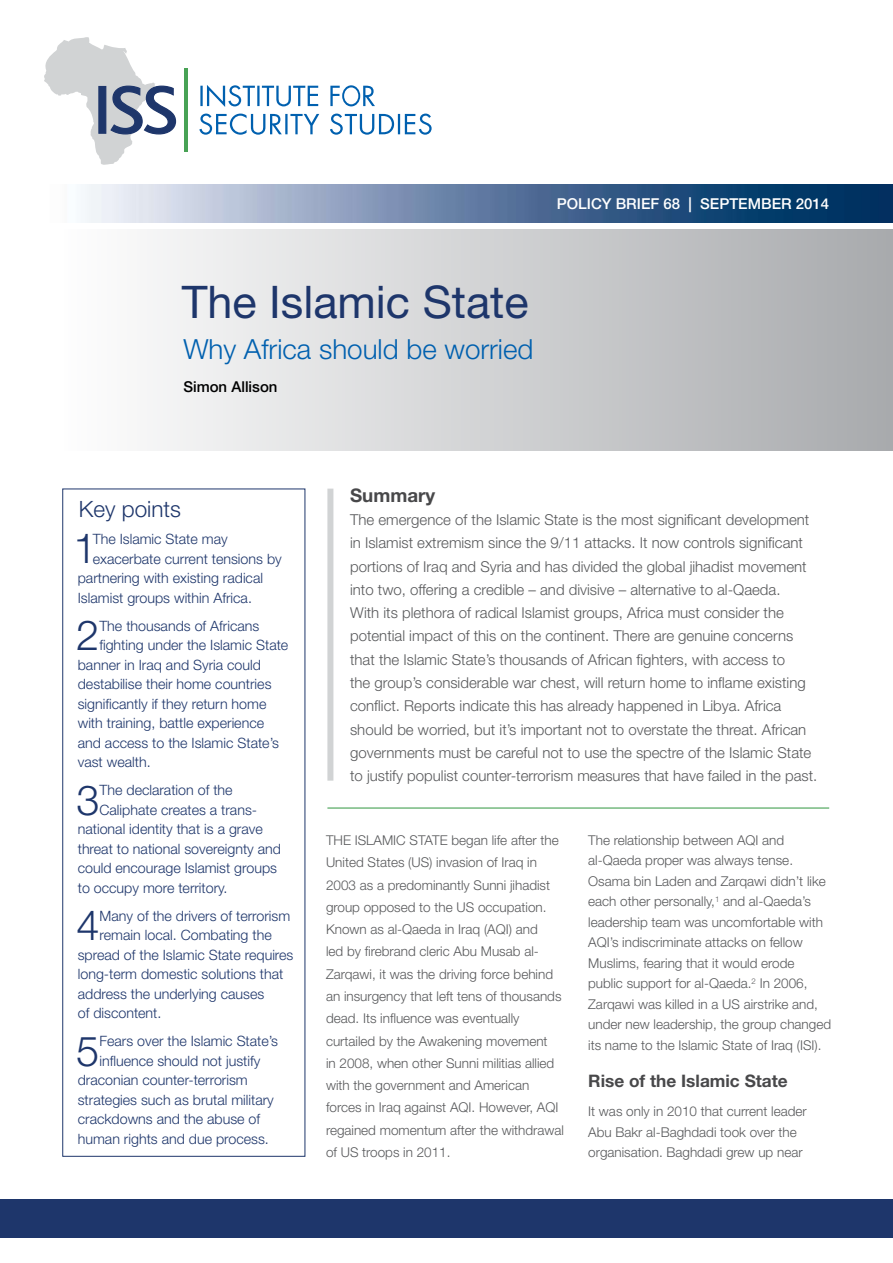
<style>
.page{position:relative;width:893px;height:1263px;background:#fff}
.page>*{position:absolute;margin:0;border:0;box-sizing:border-box;transform-origin:0 0}
.t1{font:45px "Helvetica Neue LT Std";color:#1e366b}
.t2{font:300 41.55px "Helvetica Neue LT Std";color:#1e366b}
.t3{font:300 27.75px "Helvetica Neue LT Std";color:#0060af}
.t4{font:300 22.5px "Helvetica Neue LT Std";color:#1e366b}
.t5{font:700 18.75px "Helvetica Neue LT Std";color:#48484a}
.t6{font:700 17.25px "Helvetica Neue LT Std";color:#48484a}
.t7{font:300 15px/23.2px "Helvetica Neue LT Std";color:#58595b}
.t8{font:500 15px "Helvetica Neue LT Std";color:#fff}
.t9{font:500 15px "Helvetica Neue LT Std";color:#000}
.t10{font:300 14.25px "Helvetica Neue LT Std";color:#1e366b}
.t11{font:300 13.5px/22.2px "Helvetica Neue LT Std";color:#58595b}
</style>
<div class="page">
<img style="left:81px;top:185px;width:812px;height:38px">
<div style="left:64px;top:229px;width:829px;height:221px;background:linear-gradient(to right,#fefefe,#a8aaad)"></div>
<div style="left:0;top:1199px;width:893px;height:38px;background:#1e366b"></div>
<svg style="left:199px;top:114px;width:233px;height:21px"></svg>
<svg style="left:200px;top:85px;width:175px;height:22px"></svg>
<hr style="left:185px;top:68px;width:3px;height:84px;background:#48a255">
<svg style="left:44px;top:37px;width:133px;height:128px"></svg>
<hr style="left:327px;top:807px;width:502px;height:2px;background:#48a255">
<div style="left:327px;top:489px;width:6px;height:292px;background:#d1d3d4"></div>
<div style="left:62px;top:489px;width:243px;height:668px;border:1px solid #1e366b"></div>
<p class="t8" style="left:557px;top:195px;width:274px">POLICY BRIEF 68 | SEPTEMBER 2014</p>
<h1 class="t1" style="left:182px;top:275px;width:348px">The Islamic State</h1>
<h3 class="t3" style="left:183px;top:332px;width:352px">Why Africa should be worried</h3>
<p class="t9" style="left:183px;top:378px;width:96px">Simon Allison</p>
<h3 class="t4" style="left:79px;top:495px;width:104px">Key points</h3>
<p class="t10" style="left:93px;top:530px;width:136px">The Islamic State may</p>
<p class="t10" style="left:93px;top:550px;width:190px">exacerbate current tensions by</p>
<p class="t10" style="left:78px;top:569px;width:187px">partnering with existing radical</p>
<p class="t10" style="left:78px;top:589px;width:176px">Islamist groups within Africa.</p>
<h2 class="t2" style="left:76px;top:610px;width:25px">2</h2>
<p class="t10" style="left:99px;top:617px;width:161px">The thousands of Africans</p>
<h2 class="t2" style="left:74px;top:523px;width:25px">1</h2>
<p class="t10" style="left:99px;top:636px;width:190px">fighting under the Islamic State</p>
<p class="t10" style="left:78px;top:656px;width:185px">banner in Iraq and Syria could</p>
<p class="t10" style="left:78px;top:675px;width:195px">destabilise their home countries</p>
<p class="t10" style="left:78px;top:695px;width:190px">significantly if they return home</p>
<p class="t10" style="left:78px;top:714px;width:188px">with training, battle experience</p>
<p class="t10" style="left:78px;top:734px;width:203px">and access to the Islamic State’s</p>
<p class="t10" style="left:78px;top:753px;width:74px">vast wealth.</p>
<h2 class="t2" style="left:76px;top:774px;width:25px">3</h2>
<p class="t10" style="left:100px;top:781px;width:135px">The declaration of the</p>
<p class="t10" style="left:100px;top:801px;width:159px">Caliphate creates a trans-</p>
<p class="t10" style="left:78px;top:820px;width:187px">national identity that is a grave</p>
<p class="t10" style="left:78px;top:840px;width:205px">threat to national sovereignty and</p>
<p class="t10" style="left:78px;top:859px;width:201px">could encourage Islamist groups</p>
<p class="t10" style="left:78px;top:879px;width:151px">to occupy more territory.</p>
<h2 class="t2" style="left:77px;top:900px;width:25px">4</h2>
<p class="t10" style="left:100px;top:907px;width:192px">Many of the drivers of terrorism</p>
<p class="t10" style="left:100px;top:926px;width:174px">remain local. Combating the</p>
<p class="t10" style="left:78px;top:946px;width:217px">spread of the Islamic State requires</p>
<p class="t10" style="left:78px;top:965px;width:207px">long-term domestic solutions that</p>
<p class="t10" style="left:78px;top:985px;width:188px">address the underlying causes</p>
<p class="t10" style="left:78px;top:1004px;width:85px">of discontent.</p>
<h2 class="t2" style="left:76px;top:1025px;width:25px">5</h2>
<p class="t10" style="left:99px;top:1032px;width:180px">Fears over the Islamic State’s</p>
<p class="t10" style="left:99px;top:1052px;width:162px">influence should not justify</p>
<p class="t10" style="left:78px;top:1071px;width:172px">draconian counter-terrorism</p>
<p class="t10" style="left:78px;top:1091px;width:198px">strategies such as brutal military</p>
<p class="t10" style="left:78px;top:1110px;width:184px">crackdowns and the abuse of</p>
<p class="t10" style="left:78px;top:1130px;width:193px">human rights and due process.</p>
<h3 class="t5" style="left:350px;top:484px;width:87px">Summary</h3>
<p class="t7" style="left:350px;top:508px;width:469px">The emergence of the Islamic State is the most significant development in Islamist extremism since the 9/11 attacks. It now controls significant portions of Iraq and Syria and has divided the global jihadist movement into two, offering a credible – and divisive – alternative to al-Qaeda.<br>With its plethora of radical Islamist groups, Africa must consider the potential impact of this on the continent. There are genuine concerns that the Islamic State’s thousands of African fighters, with access to<br>the group’s considerable war chest, will return home to inflame existing conflict. Reports indicate this has already happened in Libya. Africa should be worried, but it’s important not to overstate the threat. African governments must be careful not to use the spectre of the Islamic State to justify populist counter-terrorism measures that have failed in the past.</p>
<p class="t11" style="left:326px;top:829px;width:240px">The Islamic State began life after the United States (US) invasion of Iraq in 2003 as a predominantly Sunni jihadist group opposed to the US occupation.<br>Known as al-Qaeda in Iraq (AQI) and<br>led by firebrand cleric Abu Musab al-Zarqawi, it was the driving force behind an insurgency that left tens of thousands dead. Its influence was eventually curtailed by the Awakening movement<br>in 2008, when other Sunni militias allied with the government and American forces in Iraq against AQI. However, AQI regained momentum after the withdrawal of US troops in 2011.</p>
<p class="t11" style="left:588px;top:830px;width:244px;line-height:20.4px">The relationship between AQI and al-Qaeda proper was always tense.<br>Osama bin Laden and Zarqawi didn’t like each other personally,<sup>1</sup> and al-Qaeda’s leadership team was uncomfortable with AQI’s indiscriminate attacks on fellow Muslims, fearing that it would erode public support for al-Qaeda.<sup>2</sup> In 2006, Zarqawi was killed in a US airstrike and, under new leadership, the group changed its name to the Islamic State of Iraq (ISI).</p>
<p class="t6" style="left:588px;top:1070px;width:201px">Rise of the Islamic State</p>
<p class="t11" style="left:588px;top:1101px;width:220px;line-height:20.4px">It was only in 2010 that current leader<br>Abu Bakr al-Baghdadi took over the organisation. Baghdadi grew up near</p>
</div>
